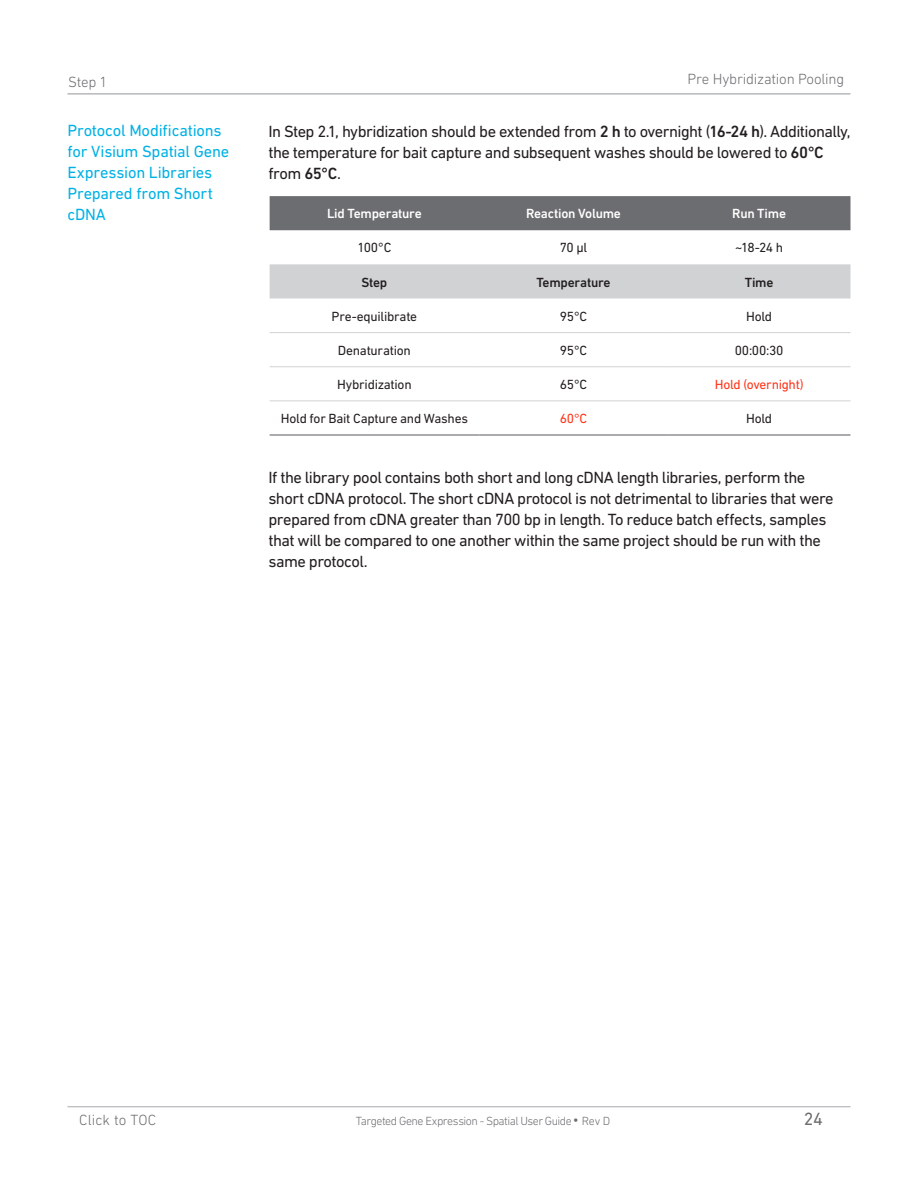
<style>
.page{position:relative;width:918px;height:1188px;background:#fff}
.page>*{position:absolute;margin:0;border:0;box-sizing:border-box;transform-origin:0 0}
.t1{font:18px "DIN Next LT Pro";color:#6c6d70}
.Body_copy{font:16.5px/21px "DIN Next LT Pro";letter-spacing:-.035em;color:#231f20}
.Sub_Section_Header{font:16.5px/21px "DIN Next LT Pro";letter-spacing:-.01em;color:#00b1e5}
.Eyebrow{font:300 15px "DIN Next LT Pro";letter-spacing:-.01em;color:#6c6d70}
.Eyebrow-2{font:300 15px "DIN Next LT Pro";letter-spacing:.01em;color:#6c6d70}
.Table_1_Body{font:13.5px "DIN Next LT Pro";letter-spacing:-.02em;color:#231f20}
.Table_1_Header{font:500 13.5px "DIN Next LT Pro";letter-spacing:-.015em;color:#fff}
.Table_1_Body-2{font:500 13.5px "DIN Next LT Pro";letter-spacing:-.015em;color:#231f20}
.Table_1_Body-3{font:13.5px "DIN Next LT Pro";letter-spacing:-.02em;color:#ff3418}
.t2{font:300 12px "DIN Next LT Pro";letter-spacing:-.04em;color:#6c6d70}
.s1{font-weight:500}
.s2{font-family:"Arial";font-weight:400;font-size:13.5px}
</style>
<div class="page">
<hr style="left:68px;top:1106px;width:782px;height:1px;background:#a8a9ad">
<hr style="left:68px;top:94px;width:782px;height:1px;background:#939598">
<div style="left:270px;top:196px;width:580px;height:34px;background:#6c6d70"></div>
<div style="left:270px;top:264px;width:580px;height:34px;background:#d1d2d4"></div>
<hr style="left:270px;top:332px;width:209px;height:1px;background:#d1d2d4">
<hr style="left:479px;top:332px;width:189px;height:1px;background:#d1d2d4">
<hr style="left:668px;top:332px;width:183px;height:1px;background:#d1d2d4">
<hr style="left:270px;top:366px;width:209px;height:1px;background:#d1d2d4">
<hr style="left:479px;top:366px;width:189px;height:1px;background:#d1d2d4">
<hr style="left:668px;top:366px;width:183px;height:1px;background:#d1d2d4">
<hr style="left:270px;top:401px;width:209px;height:1px;background:#d1d2d4">
<hr style="left:479px;top:401px;width:189px;height:1px;background:#d1d2d4">
<hr style="left:668px;top:401px;width:183px;height:1px;background:#d1d2d4">
<hr style="left:270px;top:435px;width:209px;height:1px;background:#57585a">
<hr style="left:479px;top:435px;width:189px;height:1px;background:#57585a">
<hr style="left:668px;top:435px;width:183px;height:1px;background:#57585a">
<p class="Eyebrow" style="left:68px;top:73px;width:41px">Step 1</p>
<p class="Eyebrow" style="left:688px;top:71px;width:158px">Pre Hybridization Pooling</p>
<p class="Sub_Section_Header" style="left:68px;top:120px;width:163px">Protocol Modifications for Visium Spatial Gene<br>Expression Libraries<br>Prepared from Short cDNA</p>
<p class="Body_copy" style="left:268px;top:121px;width:584px">In Step 2.1, hybridization should be extended from <span class="s1">2 h</span> to overnight (<span class="s1">16-24 h</span>). Additionally, the temperature for bait capture and subsequent washes should be lowered to <span class="s1">60°C </span>from <span class="s1">65°C</span>.</p>
<p class="Table_1_Header" style="left:327px;top:206px;width:96px">Lid Temperature</p>
<p class="Table_1_Header" style="left:526px;top:206px;width:96px">Reaction Volume</p>
<p class="Table_1_Header" style="left:732px;top:206px;width:55px">Run Time</p>
<p class="Table_1_Body" style="left:358px;top:240px;width:35px">100°C</p>
<p class="Table_1_Body" style="left:560px;top:240px;width:29px">70 µl</p>
<p class="Table_1_Body" style="left:735px;top:240px;width:49px">~18-24 h</p>
<p class="Table_1_Body-2" style="left:362px;top:274px;width:27px">Step</p>
<p class="Table_1_Body-2" style="left:536px;top:274px;width:76px">Temperature</p>
<p class="Table_1_Body-2" style="left:745px;top:274px;width:30px">Time</p>
<p class="Table_1_Body" style="left:332px;top:308px;width:87px">Pre-equilibrate</p>
<p class="Table_1_Body" style="left:560px;top:308px;width:29px">95°C</p>
<p class="Table_1_Body" style="left:746px;top:308px;width:28px">Hold</p>
<p class="Table_1_Body" style="left:338px;top:342px;width:74px">Denaturation</p>
<p class="Table_1_Body" style="left:560px;top:342px;width:29px">95°C</p>
<p class="Table_1_Body" style="left:735px;top:342px;width:50px">00:00:30</p>
<p class="Table_1_Body" style="left:337px;top:376px;width:76px">Hybridization</p>
<p class="Table_1_Body" style="left:560px;top:376px;width:29px">65°C</p>
<p class="Table_1_Body-3" style="left:715px;top:376px;width:90px">Hold (overnight)</p>
<p class="Table_1_Body" style="left:281px;top:411px;width:189px">Hold for Bait Capture and Washes</p>
<p class="Table_1_Body-3" style="left:560px;top:411px;width:29px">60°C</p>
<p class="Table_1_Body" style="left:746px;top:411px;width:28px">Hold</p>
<p class="Body_copy" style="left:268px;top:467px;width:567px">If the library pool contains both short and long cDNA length libraries, perform the short cDNA protocol. The short cDNA protocol is not detrimental to libraries that were prepared from cDNA greater than 700 bp in length. To reduce batch effects, samples that will be compared to one another within the same project should be run with the same protocol.</p>
<p class="Eyebrow-2" style="left:79px;top:1111px;width:79px">Click to TOC</p>
<p class="t2" style="left:356px;top:1114px;width:256px">Targeted Gene Expression - Spatial User Guide <span class="s2">•</span> Rev D</p>
<p class="t1" style="left:804px;top:1108px;width:21px">24</p>
</div>
